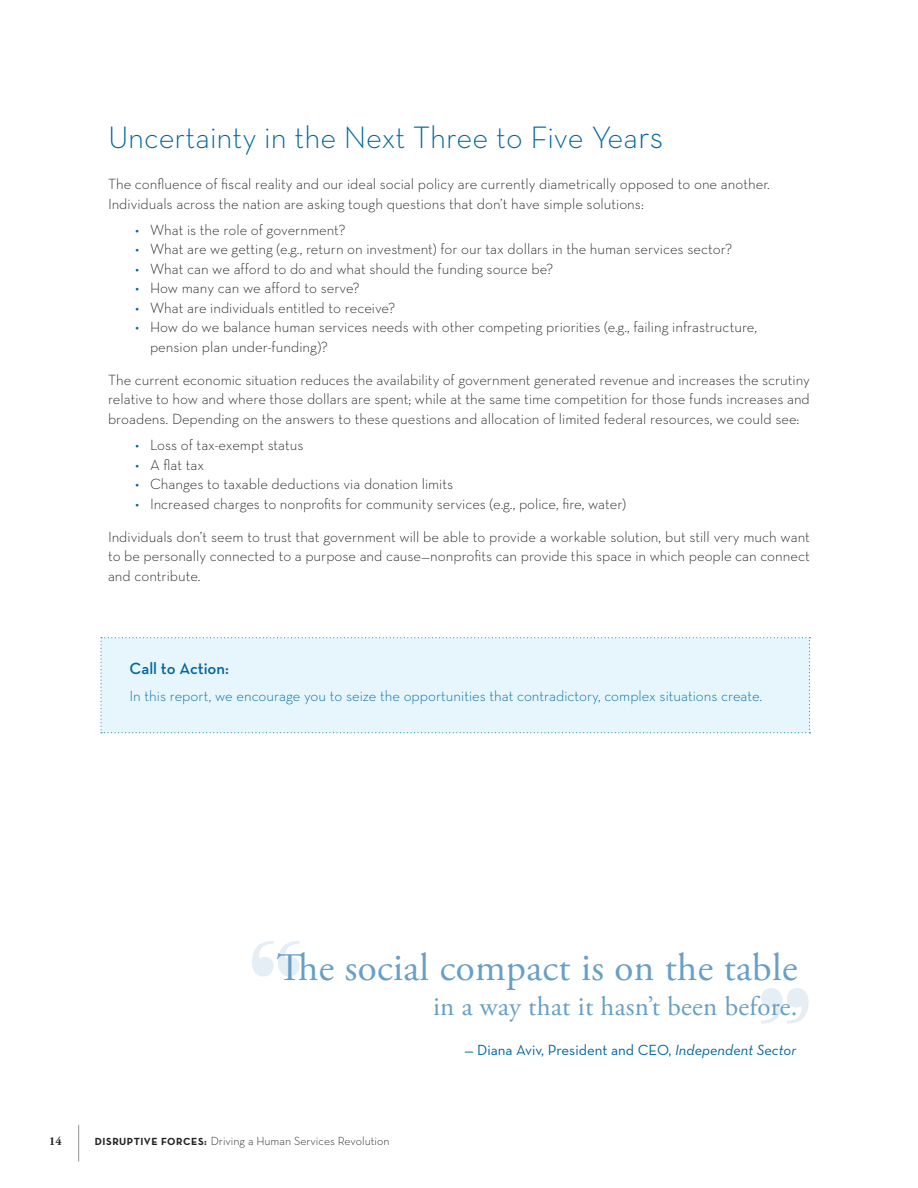
<style>
.page{position:relative;width:918px;height:1188px;background:#fff}
.page>*{position:absolute;margin:0;border:0;box-sizing:border-box;transform-origin:0 0}
.t1{font:180px "Modern";color:#cbdcec}
.t2{font:39px "Adobe Garamond Pro";letter-spacing:.01em;color:#679fc6}
.t3{font:300 31.5px "Neutra Text";color:#00669c}
.t4{font:27px "Adobe Garamond Pro";letter-spacing:.01em;color:#679fc6}
.t5{font:600 16.5px "Neutra Text";color:#00669c}
.t6{font:300 15px/19.5px "Neutra Text";color:#231f20}
.t7{font:300 15px "Neutra Text";color:#00669c}
.t8{font:15px "Neutra Text";color:#00669c}
.t9{font:300 12px "Neutra Text";color:#231f20}
.t10{font:700 12px "Adobe Garamond Pro";color:#231f20}
.s1{font-size:34.5px}
.s2{color:#00669c}
.s3{font-style:italic}
.s4{font-weight:700;font-size:10.5px}
</style>
<div class="page">
<hr style="left:78px;top:1125px;width:1px;height:37px;background:#939598">
<div style="left:100px;top:637px;width:710px;height:96px;background:#e7f6fd"></div>
<p class="t3" style="left:108px;top:118px;width:557px">Uncertainty in the Next Three to Five Yea<span class="s1">rs</span></p>
<p class="t6" style="left:108px;top:174px;width:663px">The confluence of fiscal reality and our ideal social policy are currently diametrically opposed to one another.<br>Individuals across the nation are asking tough questions that don’t have simple solutions:</p>
<p class="t6" style="left:135px;top:220px;width:212px"><span class="s2">•</span> What is the role of government?</p>
<p class="t6" style="left:135px;top:239px;width:599px"><span class="s2">•</span> What are we getting (e.g., return on investment) for our tax dollars in the human services sector?</p>
<p class="t6" style="left:135px;top:259px;width:420px"><span class="s2">•</span> What can we afford to do and what should the funding source be?</p>
<p class="t6" style="left:135px;top:278px;width:226px"><span class="s2">•</span> How many can we afford to serve?</p>
<p class="t6" style="left:135px;top:298px;width:262px"><span class="s2">•</span> What are individuals entitled to receive?</p>
<p class="t6" style="left:150px;top:317px;width:609px;text-indent:-15px"><span class="s2">•</span> How do we balance human services needs with other competing priorities (e.g., failing infrastructure, pension plan under-funding)?</p>
<p class="t6" style="left:108px;top:370px;width:704px;text-align:justify">The current economic situation reduces the availability of government generated revenue and increases the scrutiny relative to how and where those dollars are spent; while at the same time competition for those funds increases and broadens. Depending on the answers to these questions and allocation of limited federal resources, we could see:</p>
<p class="t6" style="left:135px;top:435px;width:170px"><span class="s2">•</span> Loss of tax-exempt status</p>
<p class="t6" style="left:135px;top:455px;width:71px"><span class="s2">•</span> A flat tax</p>
<p class="t6" style="left:135px;top:474px;width:320px"><span class="s2">•</span> Changes to taxable deductions via donation limits</p>
<p class="t6" style="left:135px;top:494px;width:493px"><span class="s2">•</span> Increased charges to nonprofits for community services (e.g., police, fire, water)</p>
<p class="t6" style="left:108px;top:527px;width:703px;text-align:justify">Individuals don’t seem to trust that government will be able to provide a workable solution, but still very much want to be personally connected to a purpose and cause—nonprofits can provide this space in which people can connect and contribute.</p>
<p class="t5" style="left:130px;top:659px;width:101px">Call to Action:</p>
<p class="t7" style="left:130px;top:686px;width:634px">In this report, we encourage you to seize the opportunities that contradictory, complex situations create.</p>
<h1 class="t1" style="left:248px;top:936px;width:55px">“</h1>
<p class="t2" style="left:277px;top:944px;width:522px">The social compact is on the table</p>
<p class="t4" style="left:433px;top:990px;width:366px">in a way that it hasn’t been before.</p>
<p class="t8" style="left:464px;top:1041px;width:333px">— Diana Aviv, President and CEO, <span class="s3">Independent Sector</span></p>
<h1 class="t1" style="left:812px;top:1028px;width:55px;rotate:-180deg">“</h1>
<p class="t10" style="left:49px;top:1135px;width:14px">14</p>
<p class="t9" style="left:95px;top:1134px;width:296px"><span class="s4">DISRUPTIVE FORCES:</span> Driving a Human Services Revolution</p>
</div>
